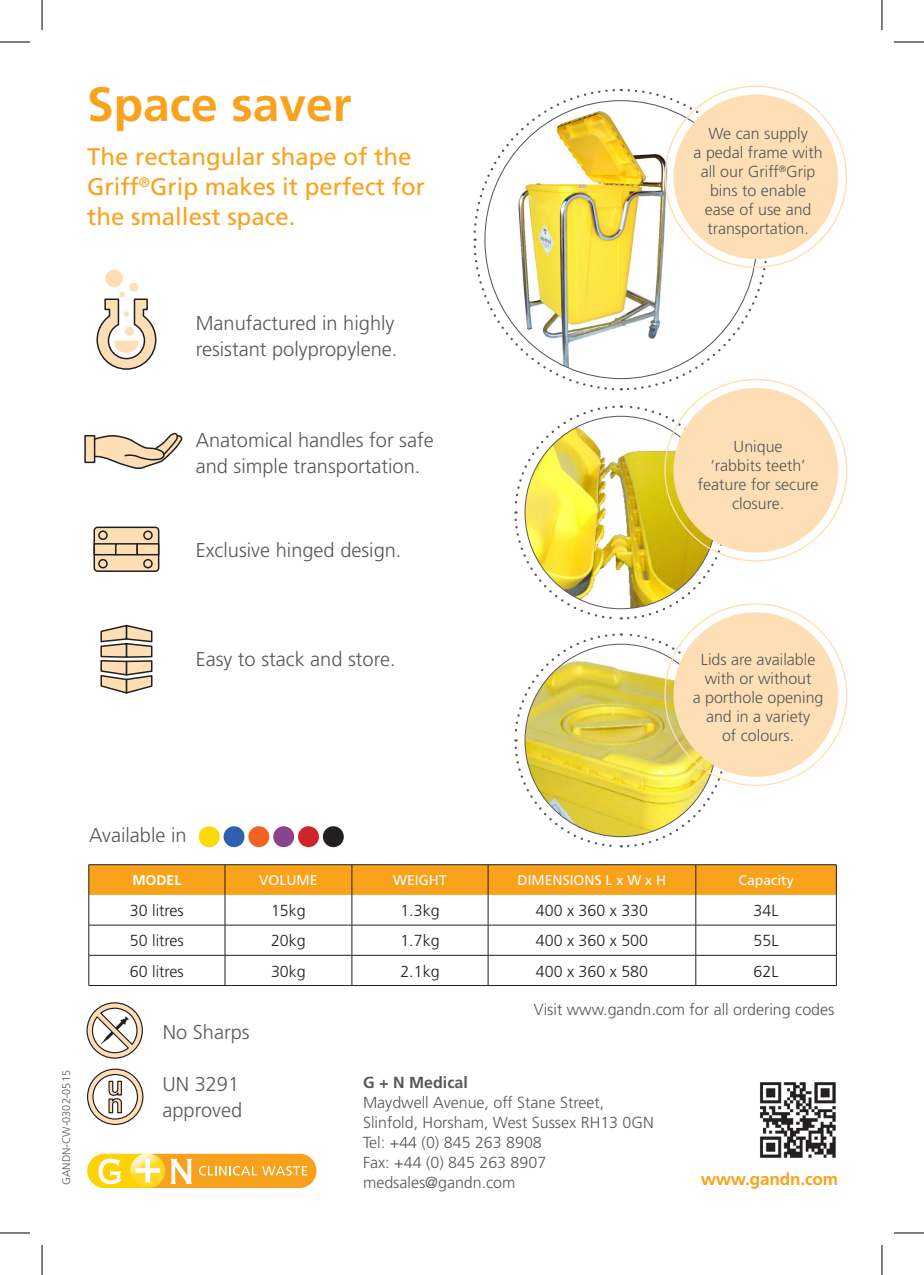
<style>
.page{position:relative;width:924px;height:1275px;background:#fff}
.page>*{position:absolute;margin:0;border:0;box-sizing:border-box;transform-origin:0 0}
.t1{font:700 48px "Frutiger";color:#f9a21c}
.t2{font:24px/30px "Frutiger";color:#f9a21c}
.t3{font:300 20px/26px "Frutiger";color:#57585a}
.t4{font:700 17.2px "Frutiger";letter-spacing:-.01em;color:#f9a21c}
.t5{font:300 16px/19px "Frutiger";color:#57585a;text-align:center}
.t6{font:300 16px "Frutiger";color:#231f20}
.t7{font:700 16px "Frutiger";color:#57585a}
.t8{font:14px "Frutiger";color:#fff}
.t9{font:700 14px "Frutiger";color:#fff}
.t10{font:300 11px "Frutiger";color:#57585a}
</style>
<div class="page">
<svg style="left:473px;top:88px;width:296px;height:303px"></svg>
<svg style="left:514px;top:632px;width:214px;height:216px"></svg>
<svg style="left:514px;top:404px;width:214px;height:217px"></svg>
<img style="left:760px;top:1082px;width:76px;height:76px">
<div style="left:87px;top:1153px;width:78px;height:35px;background:#fed304;border-radius:16px"></div>
<svg style="left:118px;top:1153px;width:17px;height:29px"></svg>
<svg style="left:98px;top:1158px;width:23px;height:26px"></svg>
<svg style="left:135px;top:1153px;width:181px;height:35px;background:#f9b747"></svg>
<svg style="left:89px;top:865px;width:746px;height:30px;background:#f6a01c"></svg>
<hr style="left:224px;top:865px;width:1px;height:30px;background:#231f20">
<hr style="left:695px;top:865px;width:1px;height:30px;background:#231f20">
<hr style="left:695px;top:895px;width:1px;height:30px;background:#231f20">
<hr style="left:835px;top:895px;width:1px;height:30px;background:#231f20">
<hr style="left:695px;top:925px;width:1px;height:30px;background:#231f20">
<hr style="left:835px;top:925px;width:1px;height:30px;background:#231f20">
<hr style="left:695px;top:955px;width:1px;height:30px;background:#231f20">
<hr style="left:835px;top:955px;width:1px;height:30px;background:#231f20">
<hr style="left:835px;top:865px;width:1px;height:30px;background:#231f20">
<hr style="left:224px;top:895px;width:1px;height:30px;background:#231f20">
<hr style="left:224px;top:925px;width:1px;height:30px;background:#231f20">
<hr style="left:224px;top:955px;width:1px;height:30px;background:#231f20">
<hr style="left:88px;top:865px;width:1px;height:30px;background:#231f20">
<hr style="left:88px;top:895px;width:1px;height:30px;background:#231f20">
<hr style="left:88px;top:925px;width:1px;height:30px;background:#231f20">
<hr style="left:88px;top:955px;width:1px;height:30px;background:#231f20">
<hr style="left:351px;top:865px;width:1px;height:30px;background:#231f20">
<hr style="left:487px;top:865px;width:1px;height:30px;background:#231f20">
<hr style="left:351px;top:895px;width:1px;height:30px;background:#231f20">
<hr style="left:487px;top:895px;width:1px;height:30px;background:#231f20">
<hr style="left:351px;top:925px;width:1px;height:30px;background:#231f20">
<hr style="left:487px;top:925px;width:1px;height:30px;background:#231f20">
<hr style="left:351px;top:955px;width:1px;height:30px;background:#231f20">
<hr style="left:487px;top:955px;width:1px;height:30px;background:#231f20">
<hr style="left:89px;top:864px;width:136px;height:1px;background:#231f20">
<hr style="left:225px;top:864px;width:127px;height:1px;background:#231f20">
<hr style="left:352px;top:864px;width:136px;height:1px;background:#231f20">
<hr style="left:488px;top:864px;width:207px;height:1px;background:#231f20">
<hr style="left:695px;top:864px;width:141px;height:1px;background:#231f20">
<hr style="left:89px;top:924px;width:136px;height:1px;background:#231f20">
<hr style="left:225px;top:924px;width:127px;height:1px;background:#231f20">
<hr style="left:352px;top:924px;width:136px;height:1px;background:#231f20">
<hr style="left:488px;top:924px;width:207px;height:1px;background:#231f20">
<hr style="left:695px;top:924px;width:141px;height:1px;background:#231f20">
<hr style="left:89px;top:955px;width:136px;height:1px;background:#231f20">
<hr style="left:225px;top:955px;width:127px;height:1px;background:#231f20">
<hr style="left:352px;top:955px;width:136px;height:1px;background:#231f20">
<hr style="left:488px;top:955px;width:207px;height:1px;background:#231f20">
<hr style="left:695px;top:955px;width:141px;height:1px;background:#231f20">
<hr style="left:89px;top:985px;width:136px;height:1px;background:#231f20">
<hr style="left:225px;top:985px;width:127px;height:1px;background:#231f20">
<hr style="left:352px;top:985px;width:136px;height:1px;background:#231f20">
<hr style="left:488px;top:985px;width:207px;height:1px;background:#231f20">
<hr style="left:695px;top:985px;width:141px;height:1px;background:#231f20">
<svg style="left:86px;top:1002px;width:57px;height:57px"></svg>
<div style="left:199px;top:826px;width:20px;height:21px;background:#fbda05;border-radius:50%"></div>
<div style="left:223px;top:826px;width:21px;height:21px;background:#2f60ad;border-radius:50%"></div>
<div style="left:273px;top:826px;width:21px;height:21px;background:#8b428f;border-radius:50%"></div>
<div style="left:248px;top:826px;width:21px;height:21px;background:#f26221;border-radius:50%"></div>
<div style="left:298px;top:826px;width:21px;height:21px;background:#d1232a;border-radius:50%"></div>
<div style="left:323px;top:826px;width:20px;height:21px;background:#231f20;border-radius:50%"></div>
<img style="left:525px;top:416px;width:191px;height:193px;border-radius:96px">
<img style="left:486px;top:101px;width:217px;height:269px">
<img style="left:525px;top:648px;width:191px;height:188px">
<svg style="left:87px;top:1068px;width:57px;height:57px"></svg>
<svg style="left:96px;top:292px;width:61px;height:78px"></svg>
<div style="left:129px;top:283px;width:9px;height:9px;background:#fedfb5;border-radius:50%"></div>
<div style="left:105px;top:269px;width:18px;height:18px;background:#fedfb5;border-radius:50%"></div>
<div style="left:94px;top:527px;width:65px;height:44px;background:#fedfb5;border-radius:3px"></div>
<div style="left:93px;top:526px;width:66px;height:46px;border:2px solid #231f20;border-radius:3px"></div>
<div style="left:93px;top:543px;width:23px;height:12px;border:2px solid #231f20"></div>
<div style="left:115px;top:543px;width:23px;height:12px;border:2px solid #231f20"></div>
<div style="left:136px;top:543px;width:23px;height:12px;border:2px solid #231f20"></div>
<div style="left:98px;top:530px;width:10px;height:10px;border:2px solid #231f20;border-radius:50%"></div>
<div style="left:143px;top:530px;width:10px;height:10px;border:2px solid #231f20;border-radius:50%"></div>
<div style="left:98px;top:559px;width:10px;height:9px;border:2px solid #231f20;border-radius:50%"></div>
<div style="left:143px;top:559px;width:10px;height:9px;border:2px solid #231f20;border-radius:50%"></div>
<svg style="left:100px;top:624px;width:53px;height:70px"></svg>
<div style="left:85px;top:436px;width:10px;height:26px;background:#fedfb5"></div>
<div style="left:84px;top:435px;width:11px;height:28px;border:2px solid #231f20"></div>
<svg style="left:90px;top:433px;width:93px;height:36px"></svg>
<div style="left:673px;top:612px;width:164px;height:165px;background:#fedfb5;border-radius:50%"></div>
<div style="left:673px;top:388px;width:164px;height:164px;background:#fedfb5;border-radius:50%"></div>
<div style="left:673px;top:94px;width:164px;height:165px;background:#fedfb5;border-radius:50%"></div>
<hr style="left:0;top:42px;width:30px;height:1px;background:#000">
<hr style="left:893px;top:42px;width:30px;height:1px;background:#000">
<hr style="left:0;top:1232px;width:30px;height:1px;background:#000">
<hr style="left:893px;top:1232px;width:30px;height:1px;background:#000">
<hr style="left:42px;top:0;width:1px;height:30px;background:#000">
<hr style="left:42px;top:1245px;width:1px;height:30px;background:#000">
<hr style="left:881px;top:0;width:1px;height:30px;background:#000">
<hr style="left:881px;top:1245px;width:1px;height:30px;background:#000">
<p class="t1" style="left:87px;top:76px;width:266px">Space saver</p>
<p class="t2" style="left:87px;top:141px;width:339px">The rectangular shape of the<br>Griff<sup>®</sup>Grip makes it perfect for the smallest space.</p>
<p class="t3" style="left:196px;top:310px;width:203px">Manufactured in highly resistant polypropylene.</p>
<p class="t3" style="left:196px;top:427px;width:239px">Anatomical handles for safe and simple transportation.</p>
<p class="t3" style="left:196px;top:537px;width:207px">Exclusive hinged design.</p>
<p class="t5" style="left:693px;top:124px;width:130px">We can supply<br>a pedal frame with all our Griff<sup>®</sup>Grip bins to enable ease of use and transportation.</p>
<p class="t5" style="left:697px;top:437px;width:122px">Unique<br>‘rabbits teeth’ feature for secure closure.</p>
<p class="t3" style="left:196px;top:646px;width:201px">Easy to stack and store.</p>
<p class="t5" style="left:692px;top:650px;width:132px">Lids are available with or without<br>a porthole opening and in a variety<br>of colours.</p>
<p class="t10" style="left:60px;top:1185px;width:116px;rotate:-90deg">GANDN-CW-0302-0515</p>
<p class="t3" style="left:89px;top:822px;width:99px">Available in</p>
<p class="t9" style="left:132px;top:872px;width:50px">MODEL</p>
<p class="t8" style="left:259px;top:872px;width:60px">VOLUME</p>
<p class="t8" style="left:393px;top:872px;width:55px">WEIGHT</p>
<p class="t8" style="left:517px;top:872px;width:150px">DIMENSIONS L x W x H</p>
<p class="t8" style="left:738px;top:872px;width:57px">Capacity</p>
<p class="t6" style="left:130px;top:901px;width:55px">30 litres</p>
<p class="t6" style="left:271px;top:901px;width:36px">15kg</p>
<p class="t6" style="left:400px;top:901px;width:41px">1.3kg</p>
<p class="t6" style="left:535px;top:901px;width:114px">400 x 360 x 330</p>
<p class="t6" style="left:753px;top:901px;width:26px">34L</p>
<p class="t6" style="left:130px;top:932px;width:55px">50 litres</p>
<p class="t6" style="left:271px;top:932px;width:36px">20kg</p>
<p class="t6" style="left:400px;top:932px;width:41px">1.7kg</p>
<p class="t6" style="left:535px;top:932px;width:114px">400 x 360 x 500</p>
<p class="t6" style="left:753px;top:932px;width:26px">55L</p>
<p class="t6" style="left:130px;top:962px;width:55px">60 litres</p>
<p class="t6" style="left:271px;top:962px;width:36px">30kg</p>
<p class="t6" style="left:400px;top:962px;width:41px">2.1kg</p>
<p class="t6" style="left:535px;top:962px;width:114px">400 x 360 x 580</p>
<p class="t6" style="left:753px;top:962px;width:26px">62L</p>
<p class="t5" style="left:533px;top:1000px;width:302px">Visit www.gandn.com for all ordering codes</p>
<p class="t3" style="left:163px;top:1019px;width:88px">No Sharps</p>
<p class="t3" style="left:162px;top:1071px;width:78px">UN 3291</p>
<p class="t3" style="left:162px;top:1097px;width:81px">approved</p>
<p class="t7" style="left:363px;top:1073px;width:106px">G + N Medical</p>
<p class="t5" style="left:363px;top:1093px;width:242px">Maydwell Avenue, off Stane Street,</p>
<p class="t5" style="left:363px;top:1113px;width:292px">Slinfold, Horsham, West Sussex RH13 0GN</p>
<p class="t5" style="left:363px;top:1133px;width:180px">Tel: +44 (0) 845 263 8908</p>
<p class="t5" style="left:363px;top:1153px;width:185px">Fax: +44 (0) 845 263 8907</p>
<p class="t5" style="left:363px;top:1173px;width:154px">medsales@gandn.com</p>
<p class="t4" style="left:700px;top:1168px;width:139px">www.gandn.com</p>
</div>
